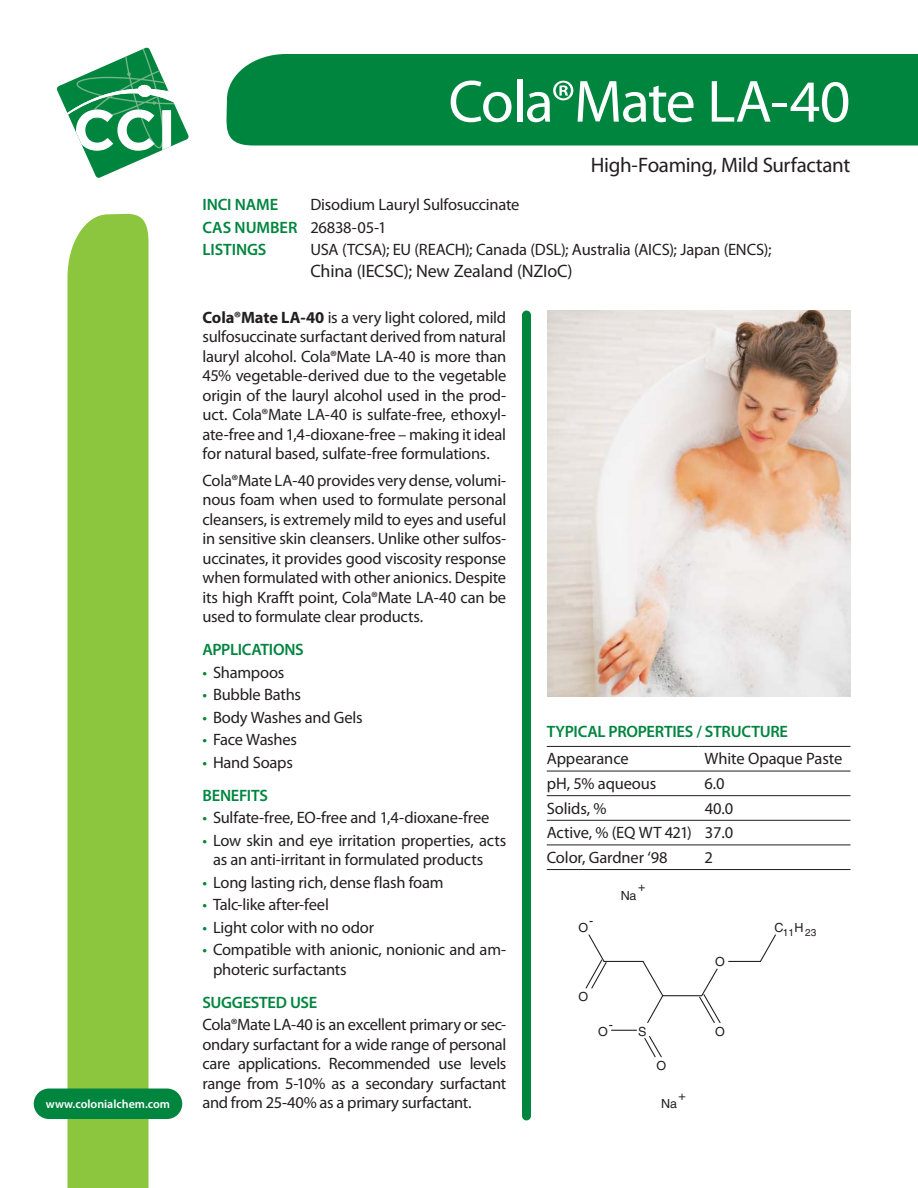
<style>
.page{position:relative;width:918px;height:1188px;background:#fff}
.page>*{position:absolute;margin:0;border:0;box-sizing:border-box;transform-origin:0 0}
.t1{font:60px "Myriad Pro";letter-spacing:-.025em;color:#fff}
.t2{font:21px "Myriad Pro";letter-spacing:-.02em;color:#231f20}
.t3{font:18px "Myriad Pro";letter-spacing:-.01em;color:#231f20}
.t4{font:16.5px/19.5px "Myriad Pro";letter-spacing:-.015em;color:#231f20;text-align:justify}
.t5{font:600 16.5px "Myriad Pro";letter-spacing:-.015em;color:#00853f}
.t6{font:12.6px "Helvetica LT Std";color:#231f20}
.t7{font:600 12px "Myriad Pro";color:#fff}
.t8{font:10.05px "Helvetica LT Std";color:#231f20}
.s1{font-weight:600;color:#00853f}
.s2{font-weight:700}
.s3{color:#00853f}
</style>
<div class="page">
<div style="left:226px;top:54px;width:692px;height:92px;background:#00853f"></div>
<svg style="left:56px;top:47px;width:133px;height:131px"></svg>
<div style="left:68px;top:213px;width:80px;height:975px;background:#8cc63f"></div>
<div style="left:34px;top:1089px;width:148px;height:30px;background:#00853f;border-radius:15px"></div>
<hr style="left:699px;top:746px;width:151px;height:1px;background:#231f20">
<hr style="left:547px;top:771px;width:303px;height:1px;background:#231f20">
<hr style="left:547px;top:795px;width:303px;height:1px;background:#231f20">
<hr style="left:547px;top:820px;width:303px;height:1px;background:#231f20">
<hr style="left:547px;top:845px;width:303px;height:1px;background:#231f20">
<hr style="left:547px;top:869px;width:303px;height:1px;background:#231f20">
<hr style="left:547px;top:746px;width:152px;height:1px;background:#231f20">
<div style="left:522px;top:315px;width:9px;height:801px;background:#00853f"></div>
<svg style="left:759px;top:934px;width:17px;height:28px"></svg>
<hr style="left:729px;top:961px;width:31px;height:1px;background:#231f20">
<hr style="left:604px;top:961px;width:39px;height:1px;background:#231f20">
<svg style="left:585px;top:934px;width:23px;height:55px"></svg>
<svg style="left:644px;top:1036px;width:18px;height:22px"></svg>
<svg style="left:612px;top:1030px;width:25px;height:1px"></svg>
<svg style="left:642px;top:960px;width:79px;height:63px"></svg>
<img style="left:547px;top:310px;width:303px;height:387px">
<p class="t7" style="left:46px;top:1100px;width:126px">www.colonialchem.com</p>
<h1 class="t1" style="left:448px;top:79px;width:404px">Cola®Mate LA-40</h1>
<p class="t2" style="left:591px;top:157px;width:261px">High-Foaming, Mild Surfactant</p>
<p class="t4" style="left:202px;top:195px;width:319px;line-height:22.5px;text-align:left;text-indent:108px">Disodium Lauryl Sulfosuccinate<br><span class="s1">CAS NUMBER</span> 26838-05-1<br><span class="s1">LISTINGS</span></p>
<p class="t5" style="left:202px;top:198px;width:77px">INCI NAME</p>
<p class="t4" style="left:310px;top:241px;width:463px">USA (TCSA); EU (REACH); Canada (DSL); Australia (AICS); Japan (ENCS);</p>
<p class="t3" style="left:310px;top:264px;width:264px">China (IECSC); New Zealand (NZIoC)</p>
<p class="t4" style="left:202px;top:309px;width:305px"><span class="s2">Cola®Mate LA-40</span> is a very light colored, mild sulfosuccinate surfactant derived from natural lauryl alcohol. Cola®Mate LA-40 is more than 45% vegetable-derived due to the vegetable origin of the lauryl alcohol used in the prod&shy;uct. Cola®Mate LA-40 is sulfate-free, ethoxyl&shy;ate-free and 1,4-dioxane-free – making it ideal for natural based, sulfate-free formulations.</p>
<p class="t4" style="left:202px;top:472px;width:305px">Cola®Mate LA-40 provides very dense, volumi&shy;nous foam when used to formulate personal cleansers, is extremely mild to eyes and useful in sensitive skin cleansers. Unlike other sulfos&shy;uccinates, it provides good viscosity response when formulated with other anionics. Despite its high Krafft point, Cola®Mate LA-40 can be used to formulate clear products.</p>
<p class="t5" style="left:202px;top:643px;width:103px">APPLICATIONS</p>
<p class="t4" style="left:202px;top:664px;width:83px"><span class="s3">•</span> Shampoos</p>
<p class="t4" style="left:202px;top:687px;width:100px"><span class="s3">•</span> Bubble Baths</p>
<p class="t4" style="left:202px;top:709px;width:162px"><span class="s3">•</span> Body Washes and Gels</p>
<p class="t4" style="left:202px;top:732px;width:96px"><span class="s3">•</span> Face Washes</p>
<p class="t4" style="left:202px;top:747px;width:92px;line-height:33px"><span class="s3">•</span> Hand Soaps<br><span class="s1">BENEFITS</span></p>
<p class="t4" style="left:202px;top:810px;width:288px"><span class="s3">•</span> Sulfate-free, EO-free and 1,4-dioxane-free</p>
<p class="t4" style="left:213px;top:832px;width:295px;text-indent:-10px"><span class="s3">•</span> Low skin and eye irritation properties, acts as an anti-irritant in formulated products</p>
<p class="t4" style="left:202px;top:874px;width:243px"><span class="s3">•</span> Long lasting rich, dense flash foam</p>
<p class="t4" style="left:202px;top:897px;width:128px"><span class="s3">•</span> Talc-like after-feel</p>
<p class="t4" style="left:202px;top:919px;width:173px"><span class="s3">•</span> Light color with no odor</p>
<p class="t4" style="left:213px;top:942px;width:295px;text-indent:-10px"><span class="s3">•</span> Compatible with anionic, nonionic and am&shy;photeric surfactants</p>
<p class="t5" style="left:202px;top:996px;width:116px">SUGGESTED USE</p>
<p class="t4" style="left:202px;top:1017px;width:305px">Cola®Mate LA-40 is an excellent primary or sec&shy;ondary surfactant for a wide range of personal care applications. Recommended use levels range from 5-10% as a secondary surfactant and from 25-40% as a primary surfactant.</p>
<p class="t5" style="left:547px;top:725px;width:243px">TYPICAL PROPERTIES / STRUCTURE</p>
<p class="t4" style="left:547px;top:751px;width:83px">Appearance</p>
<p class="t4" style="left:705px;top:751px;width:139px">White Opaque Paste</p>
<p class="t4" style="left:547px;top:775px;width:111px">pH, 5% aqueous</p>
<p class="t4" style="left:704px;top:775px;width:22px">6.0</p>
<p class="t4" style="left:547px;top:800px;width:61px">Solids, %</p>
<p class="t4" style="left:547px;top:797px;width:188px;line-height:24.6px;text-indent:158px">40.0<br>Active, % (EQ WT 421) 37.0<br>Color, Gardner ‘98</p>
<p class="t4" style="left:705px;top:849px;width:10px">2</p>
<p class="t6" style="left:638px;top:879px;width:9px">+</p>
<p class="t6" style="left:621px;top:888px;width:17px">Na</p>
<p class="t6" style="left:589px;top:914px;width:6px">-</p>
<p class="t6" style="left:579px;top:921px;width:11px">O</p>
<p class="t8" style="left:774px;top:927px;width:44px"><sup>C</sup>11<sup>H</sup>23</p>
<p class="t6" style="left:715px;top:955px;width:11px">O</p>
<p class="t6" style="left:579px;top:989px;width:11px">O</p>
<p class="t6" style="left:609px;top:1017px;width:6px">-</p>
<p class="t6" style="left:598px;top:1024px;width:11px">O</p>
<p class="t6" style="left:638px;top:1024px;width:10px">S</p>
<p class="t6" style="left:715px;top:1024px;width:11px">O</p>
<p class="t6" style="left:657px;top:1058px;width:11px">O</p>
<p class="t6" style="left:679px;top:1088px;width:9px">+</p>
<p class="t6" style="left:661px;top:1096px;width:17px">Na</p>
</div>
